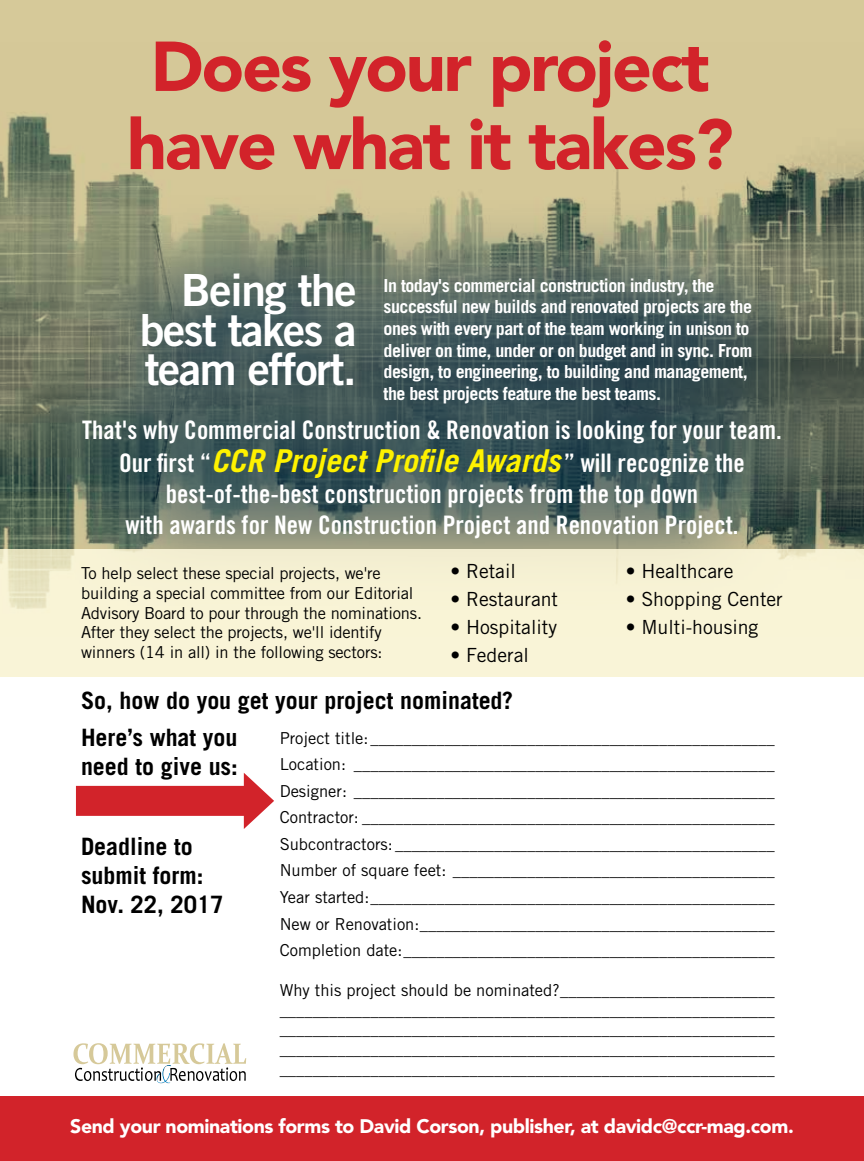
<style>
.page{position:relative;width:864px;height:1161px;background:#fff}
.page>*{position:absolute;margin:0;border:0;box-sizing:border-box;transform-origin:0 0}
.t1{font:900 69.75px/78.2px "Avenir";letter-spacing:-.03em;color:#d2232a;text-align:center}
.t2{font:44.4px/39.5px "Trade Gothic Bold Two";letter-spacing:-.03em;color:#fff;text-align:justify}
.t3{font:25.5px/33px "Trade Gothic Bold Cond Twenty";color:#fff;text-align:center}
.t4{font:700 24px/28.7px "Trade Gothic";color:#000}
.t5{font:19.5px "Trade Gothic";color:#000}
.t6{font:900 19.5px "Avenir";letter-spacing:-.02em;color:#fff}
.t7{font:700 18px/21.6px "Trade Gothic";letter-spacing:-.03em;color:#fff}
.t8{font:16.5px/26.5px "Trade Gothic";letter-spacing:-.01em;color:#000;text-align:justify}
.s1{font-family:"Trade Gothic";font-weight:700;font-style:italic;font-size:31.5px;color:#fff200}
</style>
<div class="page">
<div style="left:0;top:0;width:864px;height:676px;background:#d6c999"></div>
<img style="left:0;top:114px;width:864px;height:435px">
<div style="left:76px;top:786px;width:179px;height:30px;background:#d2232a"></div>
<svg style="left:244px;top:773px;width:30px;height:56px"></svg>
<div style="left:154px;top:1063px;width:18px;height:21px;background:#000;opacity:.75"></div>
<svg style="left:73px;top:1043px;width:173px;height:40px"></svg>
<div style="left:0;top:1097px;width:864px;height:64px;background:#d2232a"></div>
<div style="left:6px;top:194px;width:850px;height:423px;background:#002a4b;opacity:.59"></div>
<div style="left:0;top:549px;width:864px;height:127px;background:#f9f4d6"></div>
<h1 class="t1" style="left:127px;top:27px;width:608px">Does your project have what it takes?</h1>
<h2 class="t2" style="left:140px;top:270px;width:218px;text-indent:41px">Being the best takes a team effort.</h2>
<p class="t7" style="left:384px;top:274px;width:370px">In today's commercial construction industry, the successful new builds and renovated projects are the ones with every part of the team working in unison to deliver on time, under or on budget and in sync. From design, to engineering, to building and management, the best projects feature the best teams.</p>
<h3 class="t3" style="left:82px;top:414px;width:701px">That's why Commercial Construction &amp; Renovation is looking for your team.<br>Our first “<span class="s1">CCR Project Profile Awards</span>” will recognize the</h3>
<h3 class="t3" style="left:125px;top:478px;width:615px;line-height:30.6px">best-of-the-best construction projects from the top down<br>with awards for New Construction Project and Renovation Project.</h3>
<p class="t8" style="left:81px;top:563px;width:343px;line-height:19.8px;text-align:left">To help select these special projects, we're building a special committee from our Editorial Advisory Board to pour through the nominations.<br>After they select the projects, we'll identify winners (14 in all) in the following sectors:</p>
<p class="t5" style="left:450px;top:560px;width:67px">• Retail</p>
<p class="t5" style="left:450px;top:587px;width:109px">• Restaurant</p>
<p class="t5" style="left:450px;top:615px;width:108px">• Hospitality</p>
<p class="t5" style="left:450px;top:643px;width:80px">• Federal</p>
<h3 class="t4" style="left:81px;top:686px;width:434px">So, how do you get your project nominated?</h3>
<p class="t5" style="left:626px;top:560px;width:109px">• Healthcare</p>
<p class="t5" style="left:626px;top:587px;width:159px">• Shopping Center</p>
<p class="t5" style="left:626px;top:615px;width:134px">• Multi-housing</p>
<h3 class="t4" style="left:81px;top:723px;width:158px">Here’s what you need to give us:</h3>
<h3 class="t4" style="left:81px;top:832px;width:144px">Deadline to submit form:<br>Nov. 22, 2017</h3>
<p class="t8" style="left:280px;top:724px;width:497px">Project title:_________________________________________________ Location: ___________________________________________________ Designer: ___________________________________________________ Contractor: __________________________________________________ Subcontractors: ______________________________________________ Number of square feet: _______________________________________ Year started:_________________________________________________ New or Renovation:___________________________________________ Completion date:_____________________________________________</p>
<p class="t8" style="left:280px;top:980px;width:496px;line-height:19.8px">Why this project should be nominated?__________________________ ____________________________________________________________ ____________________________________________________________ ____________________________________________________________ ____________________________________________________________</p>
<p class="t6" style="left:70px;top:1114px;width:725px">Send your nominations forms to David Corson, publisher, at davidc@ccr-mag.com.</p>
</div>
